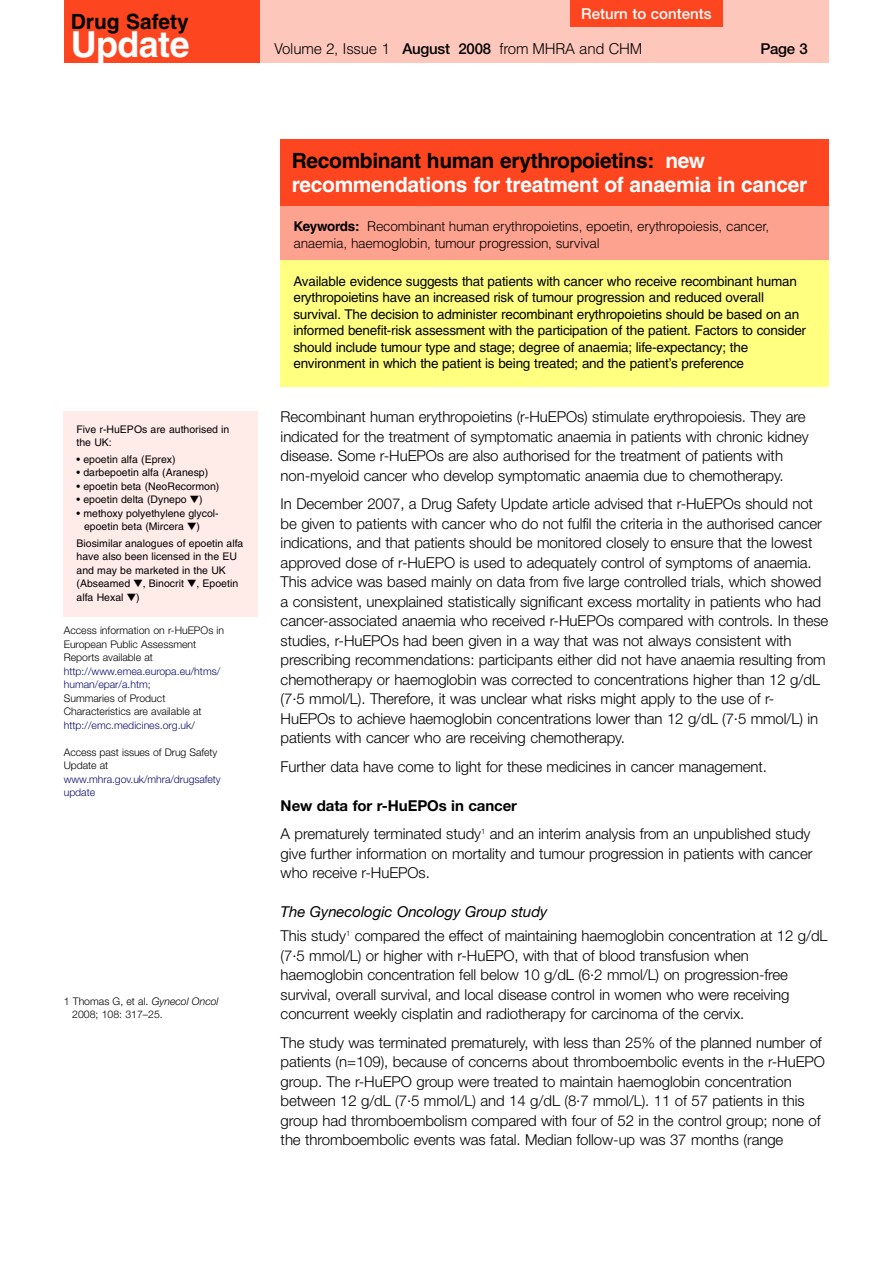
<style>
.page{position:relative;width:893px;height:1263px;background:#fff}
.page>*{position:absolute;margin:0;border:0;box-sizing:border-box;transform-origin:0 0}
.t1{font:700 36px "Helvetica";letter-spacing:-.015em;color:#fff}
.t2{font:700 21px/24px "Helvetica";letter-spacing:-.015em;color:#fff}
.t3{font:700 21px "Helvetica";color:#000}
.t4{font:300 15px/19.5px "Helvetica Neue";letter-spacing:-.005em;color:#000}
.t5{font:300 15px "Helvetica";letter-spacing:-.015em;color:#000}
.t6{font:500 15px "Helvetica Neue";color:#fff}
.t7{font:500 15px "Helvetica Neue";color:#000}
.t8{font:13.5px/16.5px "Helvetica";letter-spacing:-.015em;color:#000}
.t9{font:300 13.5px/16.5px "Helvetica";letter-spacing:-.015em;color:#000}
.t10{font:10.5px/13.5px "Helvetica";color:#000}
.t11{font:300 10.5px/13.5px "Helvetica Neue";color:#000}
.t12{font:300 10.5px/13.5px "Helvetica Neue";letter-spacing:-.005em;color:#0f0f70}
.s1{font-family:"Helvetica Neue";font-weight:500}
.s2{color:#0f0f70}
.s3{font-style:italic}
.s4{color:#000}
.s5{font-weight:700}
.s6{font-weight:400;font-style:italic}
</style>
<div class="page">
<div style="left:259px;top:0;width:570px;height:63px;background:#fec7bc"></div>
<div style="left:64px;top:0;width:195px;height:63px;background:#fd4520"></div>
<div style="left:570px;top:0;width:152px;height:27px;background:#fd4520"></div>
<div style="left:281px;top:139px;width:548px;height:68px;background:#fd4520"></div>
<div style="left:281px;top:206px;width:548px;height:56px;background:#fea290"></div>
<div style="left:281px;top:260px;width:548px;height:127px;background:#ffff80"></div>
<div style="left:64px;top:411px;width:194px;height:206px;background:#ffece9"></div>
<h2 class="t3" style="left:71px;top:13px;width:120px">Drug Safety</h2>
<h1 class="t1" style="left:71px;top:30px;width:120px">Update</h1>
<p class="t6" style="left:581px;top:9px;width:132px">Return to contents</p>
<p class="t5" style="left:274px;top:40px;width:370px">Volume 2, Issue 1 <span class="s1">August 2008</span> from MHRA and CHM</p>
<p class="t7" style="left:760px;top:43px;width:49px">Page 3</p>
<p class="t10" style="left:77px;top:423px;width:154px">Five r-HuEPOs are authorised in the UK:</p>
<p class="t10" style="left:77px;top:453px;width:101px">• epoetin alfa (Eprex)</p>
<p class="t10" style="left:77px;top:467px;width:133px">• darbepoetin alfa (Aranesp)</p>
<p class="t10" style="left:77px;top:480px;width:144px">• epoetin beta (NeoRecormon)</p>
<p class="t10" style="left:77px;top:494px;width:128px">• epoetin delta (Dynepo ▼)</p>
<p class="t10" style="left:84px;top:507px;width:136px;text-indent:-8px">• methoxy polyethylene glycol&shy;epoetin beta (Mircera ▼)</p>
<p class="t10" style="left:77px;top:537px;width:168px">Biosimilar analogues of epoetin alfa have also been licensed in the EU and may be marketed in the UK (Abseamed ▼, Binocrit ▼, Epoetin alfa Hexal ▼)</p>
<p class="t11" style="left:64px;top:625px;width:162px">Access information on r-HuEPOs in<br>European Public Assessment<br>Reports available at</p>
<p class="t12" style="left:64px;top:665px;width:158px">http://www.emea.europa.eu/htms/ human/epar/a.htm;</p>
<p class="t11" style="left:64px;top:692px;width:139px">Summaries of Product<br>Characteristics are available at <span class="s2">http://emc.medicines.org.uk</span>/</p>
<p class="t11" style="left:64px;top:746px;width:155px">Access past issues of Drug Safety<br>Update at</p>
<p class="t12" style="left:64px;top:773px;width:159px">www.mhra.gov.uk/mhra/drugsafety update</p>
<p class="t11" style="left:72px;top:995px;width:148px;text-indent:-9px">1 Thomas G, et al. <span class="s3">Gynecol Oncol<br></span>2008; 108: 317–25.</p>
<h2 class="t2" style="left:292px;top:150px;width:517px"><span class="s4">Recombinant human erythropoietins:</span> new recommendations for treatment of anaemia in cancer</h2>
<p class="t9" style="left:293px;top:218px;width:477px"><span class="s5">Keywords:</span> Recombinant human erythropoietins, epoetin, erythropoiesis, cancer, anaemia, haemoglobin, tumour progression, survival</p>
<p class="t8" style="left:293px;top:274px;width:514px">Available evidence suggests that patients with cancer who receive recombinant human erythropoietins have an increased risk of tumour progression and reduced overall survival. The decision to administer recombinant erythropoietins should be based on an informed benefit-risk assessment with the participation of the patient. Factors to consider should include tumour type and stage; degree of anaemia; life-expectancy; the environment in which the patient is being treated; and the patient’s preference</p>
<p class="t4" style="left:281px;top:408px;width:529px">Recombinant human erythropoietins (r-HuEPOs) stimulate erythropoiesis. They are indicated for the treatment of symptomatic anaemia in patients with chronic kidney disease. Some r-HuEPOs are also authorised for the treatment of patients with non-myeloid cancer who develop symptomatic anaemia due to chemotherapy.</p>
<p class="t4" style="left:281px;top:495px;width:549px">In December 2007, a Drug Safety Update article advised that r-HuEPOs should not be given to patients with cancer who do not fulfil the criteria in the authorised cancer indications, and that patients should be monitored closely to ensure that the lowest approved dose of r-HuEPO is used to adequately control of symptoms of anaemia.<br>This advice was based mainly on data from five large controlled trials, which showed a consistent, unexplained statistically significant excess mortality in patients who had cancer-associated anaemia who received r-HuEPOs compared with controls. In these studies, r-HuEPOs had been given in a way that was not always consistent with prescribing recommendations: participants either did not have anaemia resulting from chemotherapy or haemoglobin was corrected to concentrations higher than 12 g/dL (7·5 mmol/L). Therefore, it was unclear what risks might apply to the use of r-HuEPOs to achieve haemoglobin concentrations lower than 12 g/dL (7·5 mmol/L) in patients with cancer who are receiving chemotherapy.</p>
<p class="t4" style="left:281px;top:758px;width:488px">Further data have come to light for these medicines in cancer management.</p>
<p class="t4" style="left:281px;top:792px;width:531px;line-height:28.5px"><span class="s5">New data for r-HuEPOs in cancer<br></span>A prematurely terminated study<sup>1</sup> and an interim analysis from an unpublished study</p>
<p class="t4" style="left:281px;top:845px;width:533px">give further information on mortality and tumour progression in patients with cancer who receive r-HuEPOs.</p>
<p class="t4" style="left:281px;top:901px;width:548px;line-height:24px"><span class="s6">The Gynecologic Oncology Group study<br></span>This study<sup>1</sup> compared the effect of maintaining haemoglobin concentration at 12 g/dL</p>
<p class="t4" style="left:281px;top:947px;width:510px">(7·5 mmol/L) or higher with r-HuEPO, with that of blood transfusion when haemoglobin concentration fell below 10 g/dL (6·2 mmol/L) on progression-free survival, overall survival, and local disease control in women who were receiving concurrent weekly cisplatin and radiotherapy for carcinoma of the cervix.</p>
<p class="t4" style="left:281px;top:1034px;width:546px">The study was terminated prematurely, with less than 25% of the planned number of patients (n=109), because of concerns about thromboembolic events in the r-HuEPO group. The r-HuEPO group were treated to maintain haemoglobin concentration between 12 g/dL (7·5 mmol/L) and 14 g/dL (8·7 mmol/L). 11 of 57 patients in this group had thromboembolism compared with four of 52 in the control group; none of the thromboembolic events was fatal. Median follow-up was 37 months (range</p>
</div>
